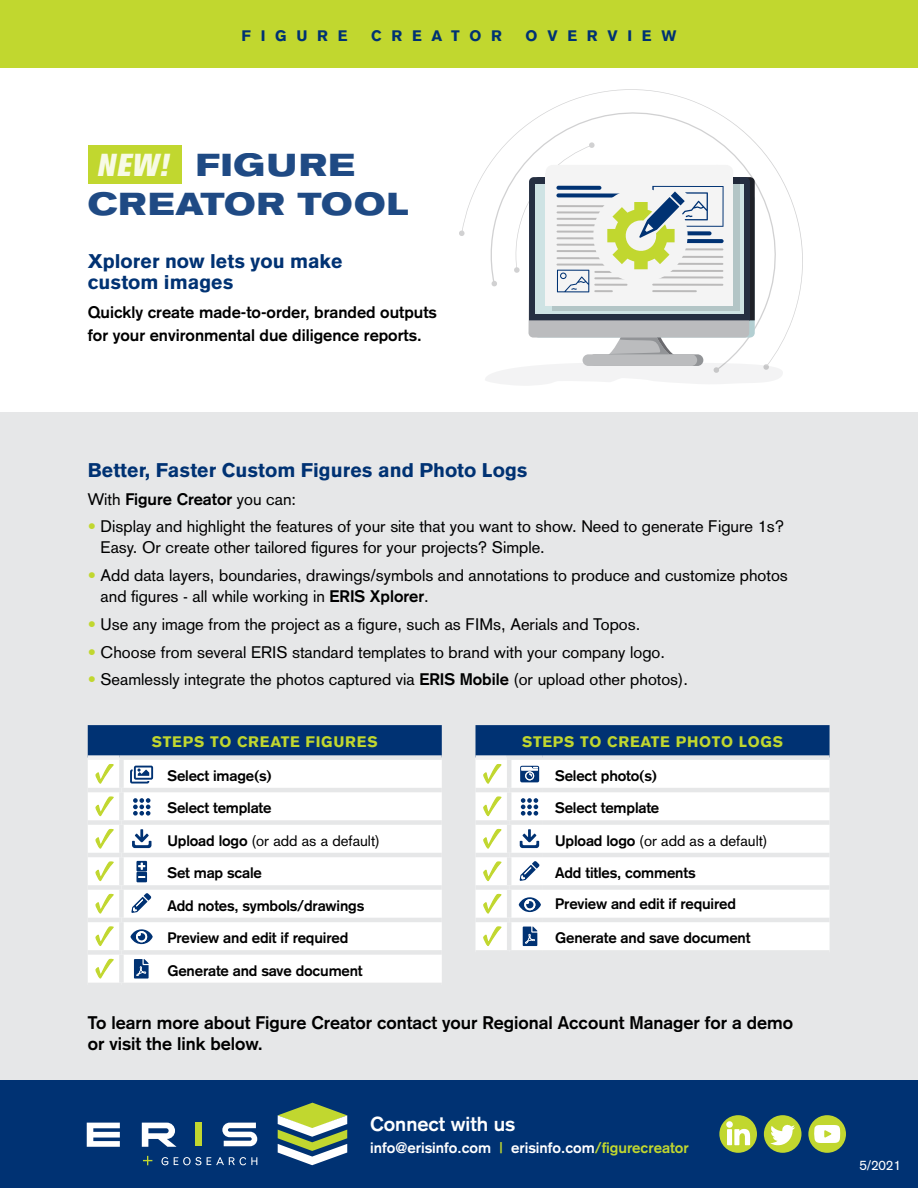
<style>
.page{position:relative;width:918px;height:1188px;background:#fff}
.page>*{position:absolute;margin:0;border:0;box-sizing:border-box;transform-origin:0 0}
.t1{font:700 expanded 31.5px/39px "Akzidenz Grotesk BE";letter-spacing:.04em;color:#003273}
.t2{font:700 19.95px "Akzidenz Grotesk";color:#fff}
.t3{font:900 19.5px/21px "Akzidenz Grotesk";color:#003273}
.t4{font:700 18px/21px "Akzidenz Grotesk";color:#000}
.t5{font:16.5px/21px "Akzidenz Grotesk";color:#000}
.t6{font:700 16.5px/22.5px "Akzidenz Grotesk";color:#000}
.t7{font:700 15px "Akzidenz Grotesk";letter-spacing:-.01em;color:#000}
.t8{font:15px "Akzidenz Grotesk";color:#000}
.t9{font:700 15px "Akzidenz Grotesk";color:#fff}
.t10{font:900 15px "Akzidenz Grotesk";letter-spacing:.05em;color:#c1d72f}
.t11{font:900 15px "Akzidenz Grotesk";letter-spacing:.65em;color:#003273}
.t12{font:13.5px "Akzidenz Grotesk";color:#fff}
.s1{font-weight:800;font-style:italic;font-stretch:normal;color:#fff}
.s2{font-weight:400}
.s3{color:#c1d72f}
.s4{font-weight:700}
</style>
<div class="page">
<div style="left:0;top:413px;width:918px;height:710px;background:#e6e7e8"></div>
<svg style="left:88px;top:784px;width:742px;height:199px;background:#fcfdfd"></svg>
<div style="left:119px;top:760px;width:5px;height:28px;background:#e6e7e8"></div>
<hr style="left:507px;top:760px;width:4px;height:28px;background:#e6e7e8">
<hr style="left:88px;top:788px;width:33px;height:4px;background:#e6e7e8">
<hr style="left:121px;top:788px;width:321px;height:4px;background:#e6e7e8">
<div style="left:119px;top:792px;width:5px;height:28px;background:#e6e7e8"></div>
<hr style="left:476px;top:788px;width:33px;height:4px;background:#e6e7e8">
<hr style="left:509px;top:788px;width:34px;height:4px;background:#e6e7e8">
<hr style="left:507px;top:792px;width:4px;height:28px;background:#e6e7e8">
<hr style="left:543px;top:788px;width:287px;height:4px;background:#e6e7e8">
<div style="left:88px;top:820px;width:33px;height:5px;background:#e6e7e8"></div>
<div style="left:121px;top:820px;width:321px;height:5px;background:#e6e7e8"></div>
<div style="left:119px;top:825px;width:5px;height:28px;background:#e6e7e8"></div>
<div style="left:476px;top:820px;width:33px;height:5px;background:#e6e7e8"></div>
<div style="left:509px;top:820px;width:34px;height:5px;background:#e6e7e8"></div>
<hr style="left:507px;top:825px;width:4px;height:28px;background:#e6e7e8">
<div style="left:543px;top:820px;width:287px;height:5px;background:#e6e7e8"></div>
<hr style="left:88px;top:853px;width:33px;height:4px;background:#e6e7e8">
<hr style="left:121px;top:853px;width:321px;height:4px;background:#e6e7e8">
<div style="left:119px;top:857px;width:5px;height:28px;background:#e6e7e8"></div>
<hr style="left:476px;top:853px;width:33px;height:4px;background:#e6e7e8">
<hr style="left:509px;top:853px;width:34px;height:4px;background:#e6e7e8">
<hr style="left:507px;top:857px;width:4px;height:28px;background:#e6e7e8">
<hr style="left:543px;top:853px;width:287px;height:4px;background:#e6e7e8">
<div style="left:88px;top:885px;width:33px;height:5px;background:#e6e7e8"></div>
<div style="left:121px;top:885px;width:321px;height:5px;background:#e6e7e8"></div>
<div style="left:119px;top:890px;width:5px;height:28px;background:#e6e7e8"></div>
<div style="left:476px;top:885px;width:33px;height:5px;background:#e6e7e8"></div>
<div style="left:509px;top:885px;width:34px;height:5px;background:#e6e7e8"></div>
<hr style="left:507px;top:890px;width:4px;height:28px;background:#e6e7e8">
<div style="left:543px;top:885px;width:287px;height:5px;background:#e6e7e8"></div>
<hr style="left:88px;top:918px;width:33px;height:4px;background:#e6e7e8">
<hr style="left:121px;top:918px;width:321px;height:4px;background:#e6e7e8">
<div style="left:119px;top:922px;width:5px;height:28px;background:#e6e7e8"></div>
<hr style="left:476px;top:918px;width:33px;height:4px;background:#e6e7e8">
<hr style="left:509px;top:918px;width:34px;height:4px;background:#e6e7e8">
<hr style="left:543px;top:918px;width:287px;height:4px;background:#e6e7e8">
<div style="left:88px;top:950px;width:33px;height:5px;background:#e6e7e8"></div>
<div style="left:121px;top:950px;width:321px;height:5px;background:#e6e7e8"></div>
<div style="left:119px;top:955px;width:5px;height:28px;background:#e6e7e8"></div>
<svg style="left:95px;top:792px;width:21px;height:25px"></svg>
<svg style="left:483px;top:792px;width:20px;height:25px"></svg>
<svg style="left:95px;top:825px;width:21px;height:24px"></svg>
<svg style="left:483px;top:825px;width:20px;height:24px"></svg>
<svg style="left:95px;top:857px;width:21px;height:25px"></svg>
<svg style="left:483px;top:857px;width:20px;height:25px"></svg>
<svg style="left:95px;top:890px;width:21px;height:24px"></svg>
<svg style="left:483px;top:890px;width:20px;height:24px"></svg>
<svg style="left:95px;top:922px;width:21px;height:25px"></svg>
<svg style="left:95px;top:955px;width:21px;height:24px"></svg>
<svg style="left:88px;top:725px;width:742px;height:59px;background:#7c95b5"></svg>
<svg style="left:520px;top:861px;width:19px;height:20px"></svg>
<svg style="left:131px;top:893px;width:20px;height:20px"></svg>
<svg style="left:519px;top:897px;width:22px;height:15px"></svg>
<svg style="left:130px;top:929px;width:23px;height:15px"></svg>
<svg style="left:476px;top:922px;width:354px;height:61px"></svg>
<svg style="left:134px;top:959px;width:15px;height:20px"></svg>
<svg style="left:133px;top:798px;width:17px;height:18px"></svg>
<svg style="left:521px;top:798px;width:17px;height:18px"></svg>
<svg style="left:136px;top:861px;width:11px;height:21px"></svg>
<div style="left:88px;top:146px;width:93px;height:38px;background:#c1d72f"></div>
<div style="left:0;top:0;width:918px;height:67px;background:#c1d72f"></div>
<div style="left:0;top:1080px;width:918px;height:108px;background:#003273"></div>
<div style="left:764px;top:1115px;width:38px;height:38px;background:#c1d72f;border-radius:50%"></div>
<svg style="left:770px;top:1124px;width:25px;height:22px"></svg>
<div style="left:719px;top:1115px;width:38px;height:38px;background:#c1d72f;border-radius:50%"></div>
<svg style="left:726px;top:1121px;width:24px;height:24px"></svg>
<div style="left:808px;top:1115px;width:38px;height:38px;background:#c1d72f;border-radius:50%"></div>
<svg style="left:814px;top:1125px;width:26px;height:18px"></svg>
<svg style="left:132px;top:829px;width:19px;height:19px"></svg>
<svg style="left:520px;top:829px;width:19px;height:19px"></svg>
<svg style="left:143px;top:1156px;width:9px;height:9px"></svg>
<svg style="left:161px;top:1157px;width:7px;height:8px"></svg>
<svg style="left:174px;top:1157px;width:27px;height:8px"></svg>
<svg style="left:207px;top:1157px;width:50px;height:8px"></svg>
<svg style="left:278px;top:1103px;width:69px;height:62px"></svg>
<div style="left:196px;top:1123px;width:6px;height:23px;background:#c1d72f"></div>
<svg style="left:87px;top:1123px;width:33px;height:24px"></svg>
<svg style="left:142px;top:1123px;width:35px;height:24px"></svg>
<svg style="left:222px;top:1123px;width:35px;height:23px"></svg>
<svg style="left:459px;top:230px;width:3px;height:6px"></svg>
<svg style="left:462px;top:89px;width:341px;height:252px"></svg>
<svg style="left:485px;top:142px;width:298px;height:243px"></svg>
<p class="t11" style="left:242px;top:27px;width:107px">FIGURE</p>
<p class="t11" style="left:371px;top:27px;width:132px">CREATOR</p>
<p class="t11" style="left:526px;top:27px;width:152px">OVERVIEW</p>
<h1 class="t1" style="left:88px;top:146px;width:322px"><span class="s1">NEW!</span> FIGURE<br>CREATOR TOOL</h1>
<p class="t3" style="left:88px;top:250px;width:257px">Xplorer now lets you make custom images</p>
<p class="t6" style="left:88px;top:301px;width:351px">Quickly create made-to-order, branded outputs for your environmental due diligence reports.</p>
<p class="t3" style="left:88px;top:459px;width:442px">Better, Faster Custom Figures and Photo Logs</p>
<p class="t6" style="left:88px;top:487px;width:210px"><span class="s2">With</span> Figure Creator <span class="s2">you can:</span></p>
<p class="t5" style="left:101px;top:516px;width:685px;text-indent:-13px"><span class="s3">•</span> Display and highlight the features of your site that you want to show. Need to generate Figure 1s?<br>Easy. Or create other tailored figures for your projects? Simple.</p>
<p class="t5" style="left:101px;top:565px;width:689px;text-indent:-13px"><span class="s3">•</span> Add data layers, boundaries, drawings/symbols and annotations to produce and customize photos and figures - all while working in <span class="s4">ERIS Xplorer</span>.</p>
<p class="t5" style="left:88px;top:614px;width:554px"><span class="s3">•</span> Use any image from the project as a figure, such as FIMs, Aerials and Topos.</p>
<p class="t5" style="left:88px;top:641px;width:579px"><span class="s3">•</span> Choose from several ERIS standard templates to brand with your company logo.</p>
<p class="t5" style="left:88px;top:669px;width:602px"><span class="s3">•</span> Seamlessly integrate the photos captured via <span class="s4">ERIS Mobile</span> (or upload other photos).</p>
<p class="t10" style="left:152px;top:733px;width:227px">STEPS TO CREATE FIGURES</p>
<p class="t10" style="left:522px;top:733px;width:262px">STEPS TO CREATE PHOTO LOGS</p>
<p class="t7" style="left:167px;top:767px;width:106px">Select image(s)</p>
<p class="t7" style="left:555px;top:767px;width:103px">Select photo(s)</p>
<p class="t7" style="left:167px;top:799px;width:106px">Select template</p>
<p class="t7" style="left:555px;top:799px;width:106px">Select template</p>
<p class="t8" style="left:167px;top:832px;width:214px"><span class="s4">Upload logo</span> (or add as a default)</p>
<p class="t8" style="left:555px;top:832px;width:214px"><span class="s4">Upload logo</span> (or add as a default)</p>
<p class="t7" style="left:167px;top:864px;width:96px">Set map scale</p>
<p class="t7" style="left:555px;top:864px;width:142px">Add titles, comments</p>
<p class="t7" style="left:167px;top:896px;width:198px">Add notes, symbols/drawings</p>
<p class="t7" style="left:555px;top:895px;width:182px">Preview and edit if required</p>
<p class="t7" style="left:167px;top:929px;width:182px">Preview and edit if required</p>
<p class="t7" style="left:555px;top:929px;width:197px">Generate and save document</p>
<p class="t7" style="left:167px;top:961px;width:197px">Generate and save document</p>
<p class="t4" style="left:88px;top:1012px;width:707px">To learn more about Figure Creator contact your Regional Account Manager for a demo or visit the link below.</p>
<p class="t2" style="left:370px;top:1112px;width:147px">Connect with us</p>
<p class="t9" style="left:370px;top:1139px;width:320px">info@erisinfo.com <span class="s3">|</span> erisinfo.com<span class="s3">/figurecreator</span></p>
<p class="t12" style="left:859px;top:1158px;width:43px">5/2021</p>
</div>
